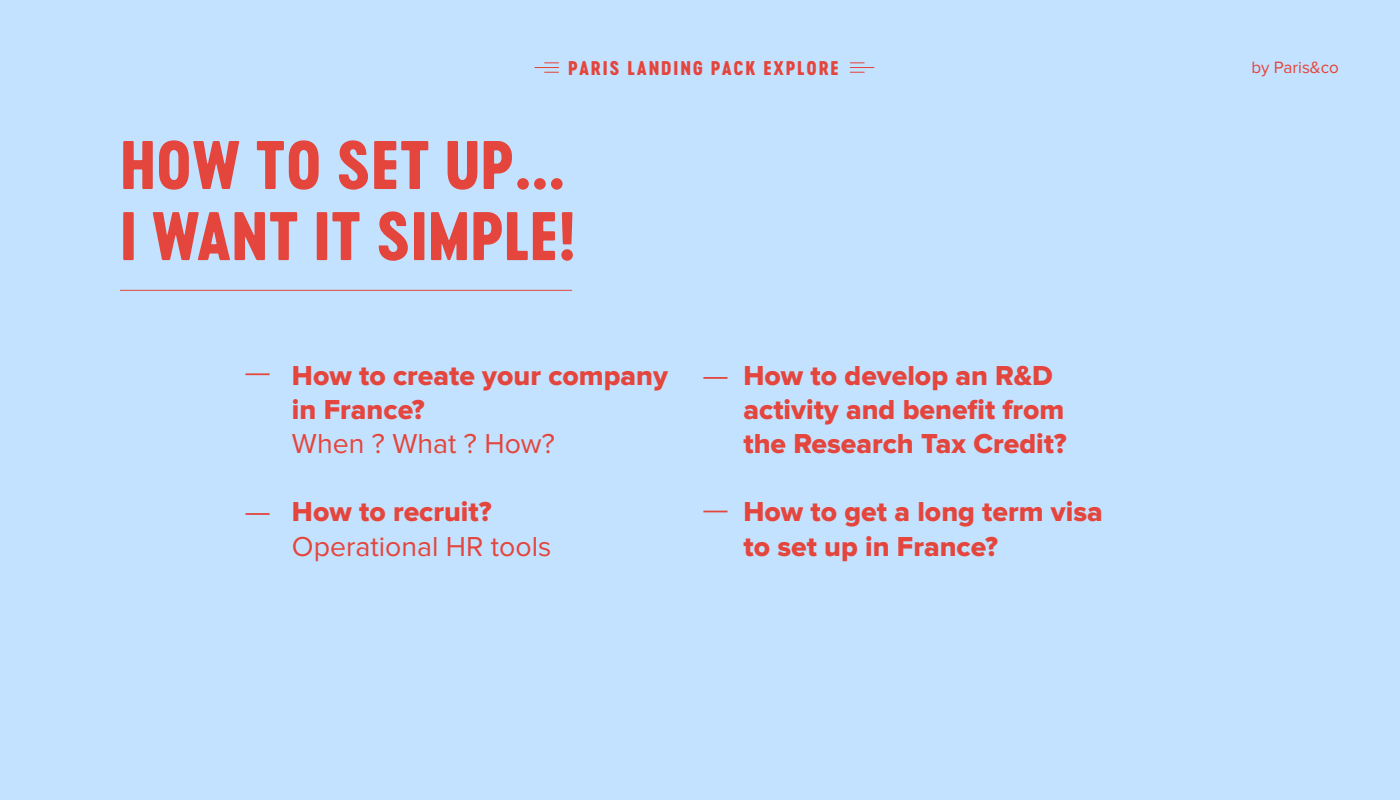
<style>
.page{position:relative;width:1400px;height:800px;background:#c3e2ff}
.page>*{position:absolute;margin:0;border:0;box-sizing:border-box;transform-origin:0 0}
.t1{font:64px/71.1px "Cervo Neue Extra Bold Neue";color:#e4453c}
.t2{font:28.4px/34.1px "Proxima Nova Extrabld";color:#e4453c}
.t3{font:28.4px "Proxima Nova";color:#e4453c}
.t4{font:18.5px "Cervo Neue Extra Bold Neue";letter-spacing:.1em;color:#e4453c}
.t5{font:17px "Proxima Nova";color:#e4453b}
</style>
<div class="page">
<hr style="left:120px;top:290px;width:452px;height:1px;background:#e4453b">
<hr style="left:245px;top:373px;width:25px;height:2px;background:#e4453c">
<hr style="left:703px;top:377px;width:25px;height:2px;background:#e4453c">
<svg style="left:703px;top:511px;width:25px;height:1px"></svg>
<hr style="left:245px;top:513px;width:25px;height:2px;background:#e4453c">
<svg style="left:850px;top:62px;width:24px;height:11px"></svg>
<svg style="left:535px;top:62px;width:24px;height:11px"></svg>
<p class="t4" style="left:568px;top:55px;width:272px">PARIS LANDING PACK EXPLORE</p>
<p class="t5" style="left:1251px;top:59px;width:89px">by Paris&amp;co</p>
<h1 class="t1" style="left:120px;top:129px;width:456px">HOW TO SET UP…<br>I WANT IT SIMPLE!</h1>
<p class="t2" style="left:292px;top:360px;width:378px">How to create your company in France?</p>
<p class="t3" style="left:292px;top:431px;width:264px">When ? What ? How?</p>
<p class="t2" style="left:292px;top:496px;width:201px">How to recruit?</p>
<p class="t3" style="left:292px;top:533px;width:261px">Operational HR tools</p>
<p class="t2" style="left:744px;top:360px;width:325px">How to develop an R&amp;D activity and benefit from the Research Tax Credit?</p>
<p class="t2" style="left:744px;top:496px;width:361px">How to get a long term visa to set up in France?</p>
</div>
